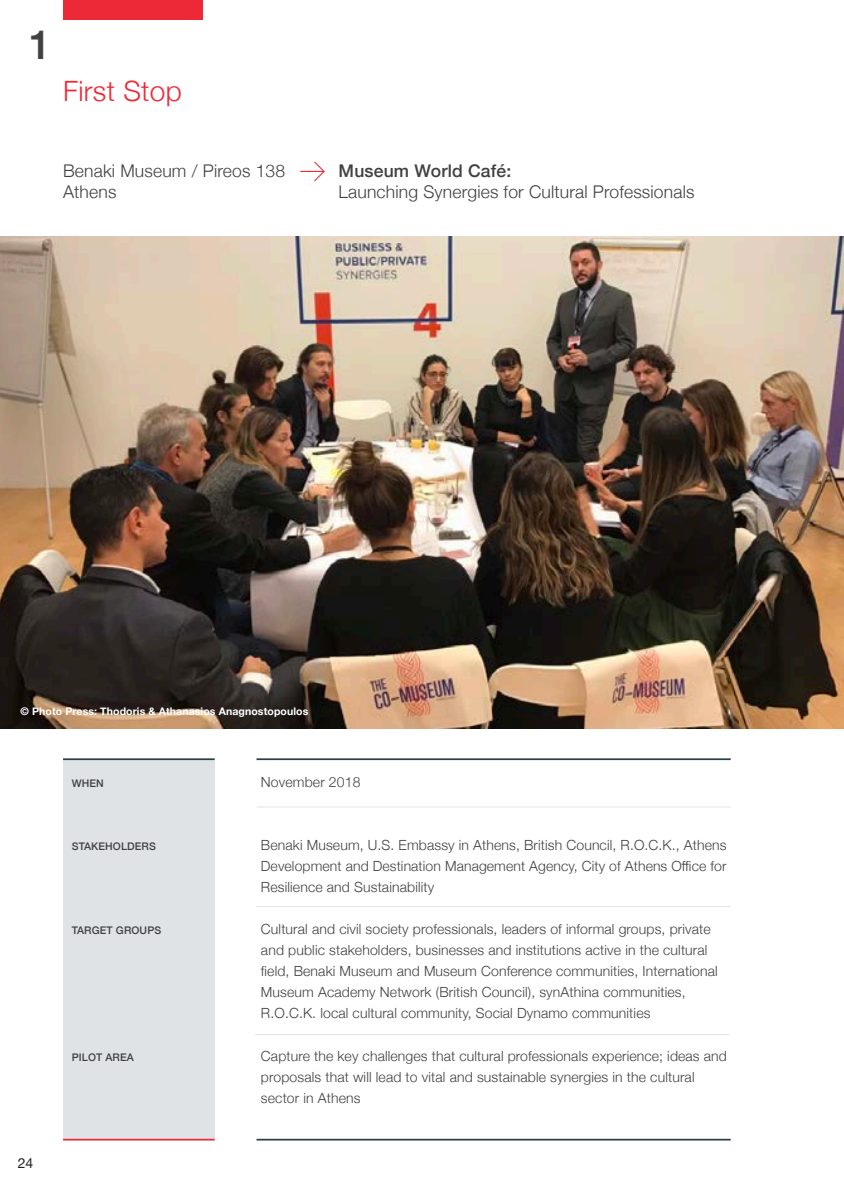
<style>
.page{position:relative;width:844px;height:1191px;background:#fff}
.page>*{position:absolute;margin:0;border:0;box-sizing:border-box;transform-origin:0 0}
.t1{font:500 40.25px "Helvetica Neue";color:#414142}
.t2{font:300 28px "Helvetica Neue";letter-spacing:.01em;color:#ee2937}
.t3{font:300 17.5px/21px "Helvetica Neue";letter-spacing:.01em;color:#414142}
.t4{font:500 17.5px "Helvetica Neue";letter-spacing:.01em;color:#414142}
.t5{font:300 14px/21px "Helvetica Neue";letter-spacing:.01em;color:#414142}
.t6{font:14px "Helvetica Neue";color:#231f20}
.t7{font:700 10.5px "Helvetica Neue";letter-spacing:.01em;color:#fff}
.t8{font:500 10.5px "Helvetica Neue";letter-spacing:.01em;color:#414142}
</style>
<div class="page">
<img style="left:0;top:236px;width:843px;height:492px">
<div style="left:63px;top:760px;width:152px;height:378px;background:#e0e3e6"></div>
<hr style="left:63px;top:1138px;width:152px;height:2px;background:#ee2937">
<hr style="left:256px;top:806px;width:474px;height:1px;background:#e0e3e6">
<hr style="left:256px;top:906px;width:474px;height:1px;background:#e0e3e6">
<hr style="left:255px;top:1034px;width:474px;height:1px;background:#e0e3e6">
<hr style="left:256px;top:758px;width:474px;height:2px;background:#2c3f47">
<hr style="left:256px;top:1138px;width:474px;height:2px;background:#2c3f47">
<hr style="left:63px;top:758px;width:152px;height:2px;background:#2c3f47">
<svg style="left:300px;top:162px;width:24px;height:19px"></svg>
<div style="left:63px;top:0;width:139px;height:19px;background:#ee2937"></div>
<h1 class="t1" style="left:29px;top:12px;width:24px">1</h1>
<h2 class="t2" style="left:63px;top:69px;width:120px">First Stop</h2>
<p class="t3" style="left:63px;top:159px;width:224px">Benaki Museum / Pireos 138<br>Athens</p>
<p class="t4" style="left:338px;top:157px;width:174px">Museum World Café:</p>
<p class="t3" style="left:338px;top:180px;width:357px">Launching Synergies for Cultural Professionals</p>
<p class="t7" style="left:21px;top:702px;width:289px">© Photo Press: Thodoris &amp; Athanasios Anagnostopoulos</p>
<p class="t8" style="left:72px;top:775px;width:34px">WHEN</p>
<p class="t5" style="left:261px;top:771px;width:101px">November 2018</p>
<p class="t6" style="left:18px;top:1152px;width:17px">24</p>
<p class="t8" style="left:72px;top:838px;width:86px">STAKEHOLDERS</p>
<p class="t5" style="left:261px;top:834px;width:467px;text-align:justify">Benaki Museum, U.S. Embassy in Athens, British Council, R.O.C.K., Athens Development and Destination Management Agency, City of Athens Office for Resilience and Sustainability</p>
<p class="t8" style="left:72px;top:922px;width:91px">TARGET GROUPS</p>
<p class="t5" style="left:261px;top:918px;width:458px">Cultural and civil society professionals, leaders of informal groups, private and public stakeholders, businesses and institutions active in the cultural field, Benaki Museum and Museum Conference communities, International Museum Academy Network (British Council), synAthina communities, R.O.C.K. local cultural community, Social Dynamo communities</p>
<p class="t8" style="left:72px;top:1048px;width:64px">PILOT AREA</p>
<p class="t5" style="left:261px;top:1044px;width:467px">Capture the key challenges that cultural professionals experience; ideas and proposals that will lead to vital and sustainable synergies in the cultural sector in Athens</p>
</div>
